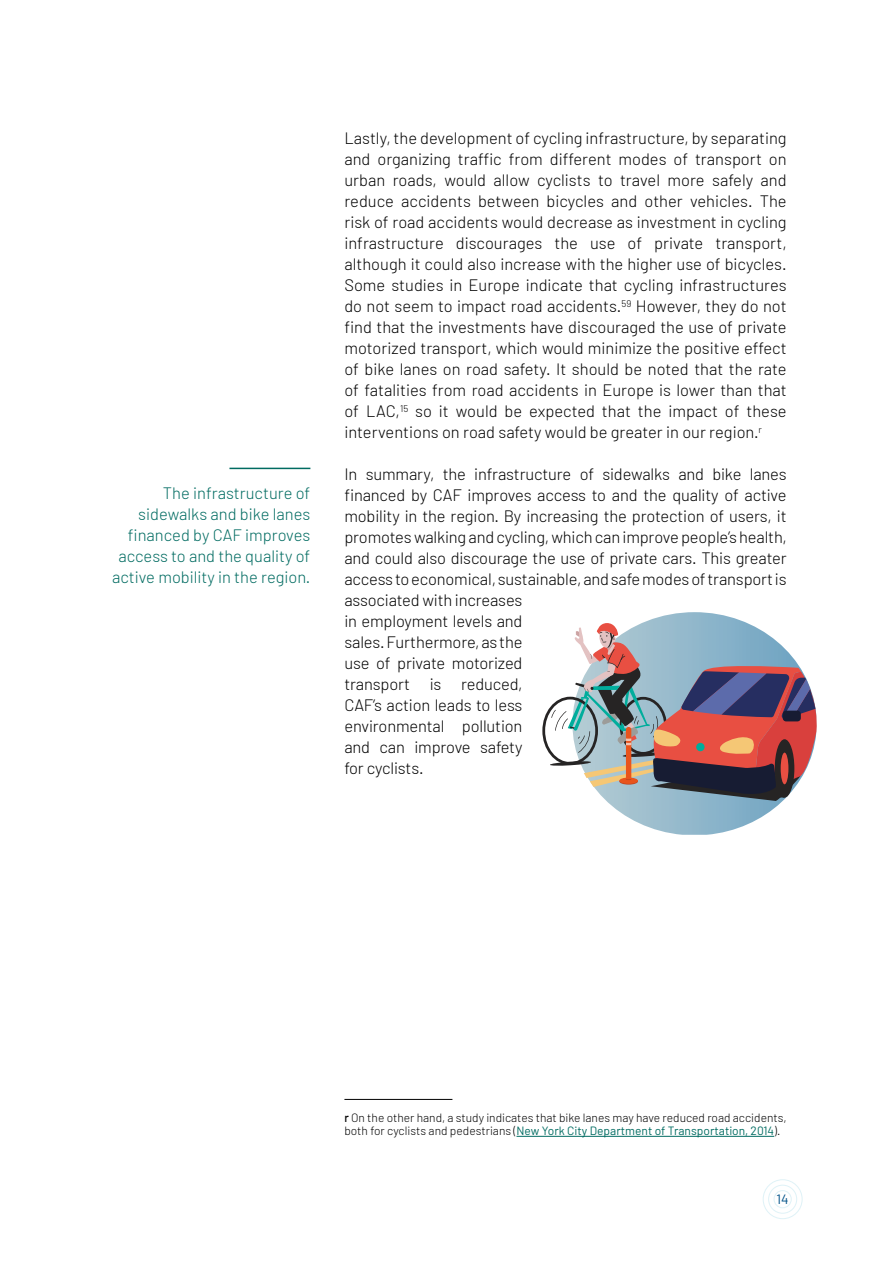
<style>
.page{position:relative;width:893px;height:1263px;background:#fff}
.page>*{position:absolute;margin:0;border:0;box-sizing:border-box;transform-origin:0 0}
.t1{font:300 16.5px/21px "Barlow";letter-spacing:-.01em;color:#000;text-align:justify}
.t2{font:300 16.5px/21px "Barlow";color:#006b61;text-align:right}
.t3{font:13.5px "Barlow";color:#005288}
.t4{font:300 12px/13.5px "Barlow";color:#000}
.s1{font-weight:500}
.s2{font-weight:400;color:#006b61}
</style>
<div class="page">
<svg style="left:763px;top:1179px;width:39px;height:40px"></svg>
<hr style="left:344px;top:1099px;width:108px;height:1px;background:#000">
<hr style="left:516px;top:1136px;width:258px;height:1px;background:#006b61">
<svg style="left:606px;top:612px;width:177px;height:223px"></svg>
<div style="left:542px;top:697px;width:56px;height:68px;border:3px solid #262424;border-radius:50%"></div>
<svg style="left:550px;top:623px;width:267px;height:178px"></svg>
<hr style="left:229px;top:468px;width:81px;height:1px;background:#006b61">
<p class="t2" style="left:112px;top:482px;width:200px">The infrastructure of sidewalks and bike lanes financed by CAF improves access to and the quality of active mobility in the region.</p>
<p class="t1" style="left:344px;top:127px;width:444px">Lastly, the development of cycling infrastructure, by separating and organizing traffic from different modes of transport on urban roads, would allow cyclists to travel more safely and reduce accidents between bicycles and other vehicles. The risk of road accidents would decrease as investment in cycling infrastructure discourages the use of private transport, although it could also increase with the higher use of bicycles.<br>Some studies in Europe indicate that cycling infrastructures do not seem to impact road accidents.<sup>59</sup> However, they do not find that the investments have discouraged the use of private motorized transport, which would minimize the positive effect of bike lanes on road safety. It should be noted that the rate of fatalities from road accidents in Europe is lower than that of LAC,<sup>15</sup> so it would be expected that the impact of these interventions on road safety would be greater in our region.<sup>r</sup></p>
<p class="t1" style="left:344px;top:463px;width:444px;text-align:left">In summary, the infrastructure of sidewalks and bike lanes financed by CAF improves access to and the quality of active mobility in the region. By increasing the protection of users, it promotes walking and cycling, which can improve people’s health, and could also discourage the use of private cars. This greater access to economical, sustainable, and safe modes of transport is associated with increases<br>in employment levels and<br>sales. Furthermore, as the<br>use of private motorized<br>transport is reduced,<br>CAF’s action leads to less<br>environmental pollution<br>and can improve safety<br>for cyclists.</p>
<p class="t4" style="left:344px;top:1110px;width:444px"><span class="s1">r</span> On the other hand, a study indicates that bike lanes may have reduced road accidents, both for cyclists and pedestrians (<span class="s2">New York City Department of Transportation, 2014</span>).</p>
<p class="t3" style="left:777px;top:1190px;width:14px">14</p>
</div>
